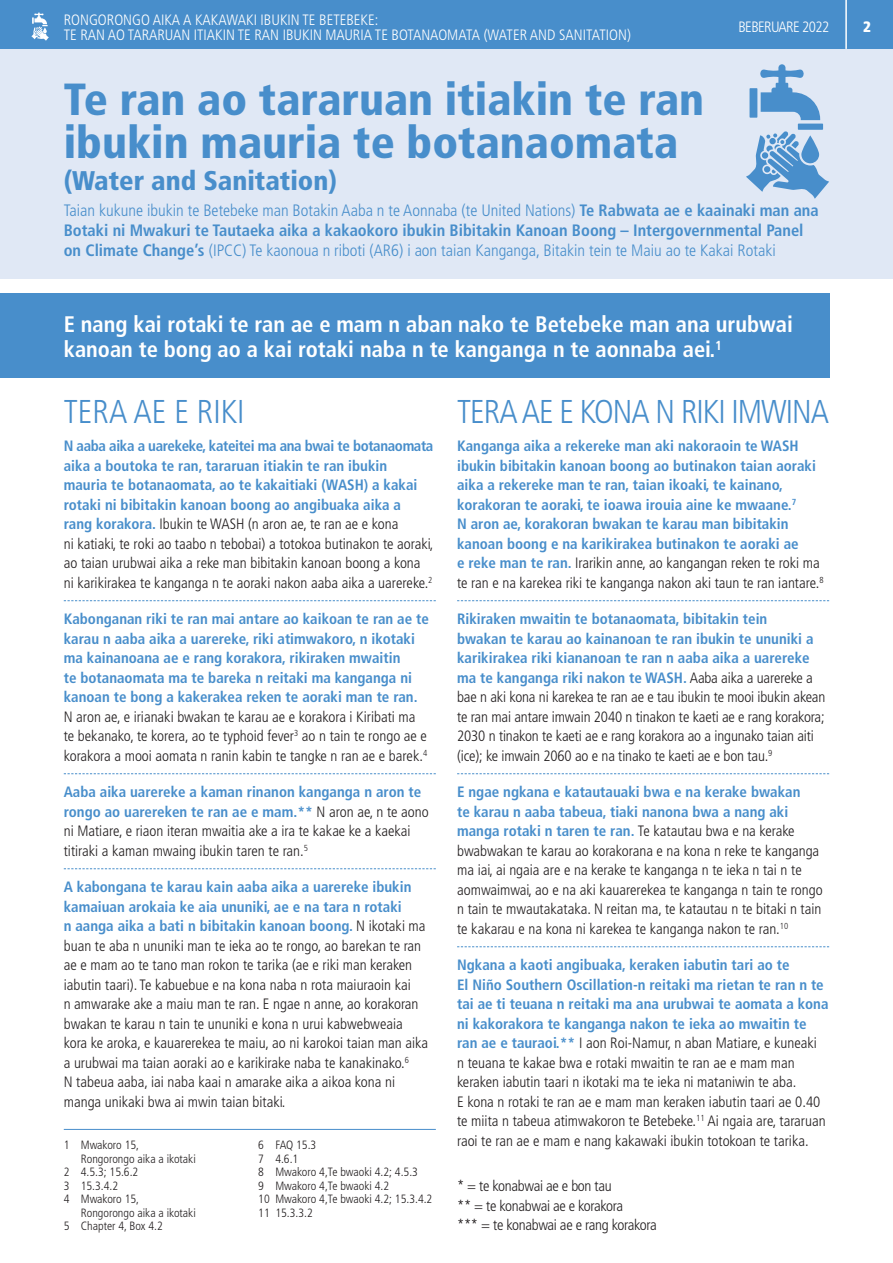
<style>
.page{position:relative;width:893px;height:1263px;background:#fff}
.page>*{position:absolute;margin:0;border:0;box-sizing:border-box;transform-origin:0 0}
.t1{font:900 condensed 45px/43.5px "Frutiger LT Pro";color:#488ecb}
.heading{font:300 condensed 33px "Frutiger LT Pro";letter-spacing:-.03em;color:#488ecb}
.heading-2{font:300 condensed 33px "Frutiger LT Pro";color:#488ecb}
.t2{font:900 condensed 27px "Frutiger LT Pro";color:#488ecb}
.feature_text{font:700 condensed 22.5px/25.5px "Frutiger LT Pro";color:#fff}
.t3{font:300 condensed 16.5px/19.5px "Frutiger LT Pro";color:#488ecb}
.body_text{font:300 condensed 15px/19.5px "Frutiger LT Pro";color:#231f20}
.body_text_no_rule{font:300 condensed 15px/19.5px "Frutiger LT Pro";color:#231f20}
.body_text-2{font:700 condensed 15px/19.5px "Frutiger LT Pro";color:#488ecb}
.t4{font:300 condensed 15px/15px "Frutiger LT Pro";color:#fff}
.body_text_no_bold{font:300 condensed 15px "Frutiger LT Pro";letter-spacing:-.02em;color:#231f20}
.t5{font:300 condensed 15px "Frutiger LT Pro";letter-spacing:-.04em;color:#fff}
.t6{font:900 condensed 15px "Frutiger LT Pro";color:#fff}
.t7{font:300 condensed 12px/13.5px "Frutiger LT Pro";color:#231f20}
.s1{font-weight:700}
.s2{font-weight:300;color:#231f20}
.s3{font-weight:700;color:#488ecb}
</style>
<div class="page">
<div style="left:0;top:0;width:893px;height:49px;background:#488ecb"></div>
<svg style="left:31px;top:12px;width:18px;height:29px"></svg>
<div style="left:0;top:49px;width:893px;height:230px;background:#e0e8f5"></div>
<div style="left:0;top:293px;width:829px;height:85px;background:#488ecb"></div>
<svg style="left:457px;top:600px;width:372px;height:1px"></svg>
<svg style="left:457px;top:773px;width:372px;height:1px"></svg>
<svg style="left:457px;top:946px;width:372px;height:1px"></svg>
<hr style="left:64px;top:1129px;width:372px;height:1px;background:#488ecb">
<svg style="left:64px;top:600px;width:372px;height:1px"></svg>
<svg style="left:64px;top:773px;width:372px;height:1px"></svg>
<svg style="left:64px;top:868px;width:372px;height:1px"></svg>
<div style="left:749px;top:88px;width:8px;height:30px;background:#488ecb"></div>
<svg style="left:760px;top:64px;width:60px;height:56px"></svg>
<div style="left:798px;top:124px;width:25px;height:6px;background:#488ecb"></div>
<svg style="left:746px;top:131px;width:83px;height:68px"></svg>
<hr style="left:845px;top:0;width:2px;height:49px;background:#fff">
<p class="t4" style="left:64px;top:13px;width:316px">RONGORONGO AIKA A KAKAWAKI IBUKIN TE BETEBEKE:<br>Te ran</p>
<p class="t4" style="left:108px;top:28px;width:29px">ao tararuan</p>
<p class="t4" style="left:194px;top:28px;width:7px">itiakin</p>
<p class="t4" style="left:238px;top:28px;width:26px">te ran</p>
<p class="t4" style="left:283px;top:28px;width:8px">ibukin</p>
<p class="t4" style="left:325px;top:28px;width:9px">mauria</p>
<p class="t4" style="left:375px;top:28px;width:26px">te botanaomata</p>
<p class="t4" style="left:484px;top:28px;width:24px">(Water</p>
<p class="t4" style="left:530px;top:28px;width:44px">an d Sanitation</p>
<p class="t4" style="left:627px;top:28px;width:5px">)</p>
<p class="t1" style="left:64px;top:77px;width:642px">Te ran ao tararuan itiakin te ran ibukin mauria te botanaomata</p>
<p class="t2" style="left:64px;top:164px;width:275px">(Water and Sanitation)</p>
<p class="t5" style="left:738px;top:18px;width:92px">BEBERUARE 2022</p>
<p class="t3" style="left:64px;top:201px;width:756px">Taian kukune ibukin te Betebeke man Botakin Aaba n te Aonnaba (te United Nations) <span class="s1">Te Rabwata ae e kaainaki man ana<br>Botaki ni Mwakuri te Tautaeka aika a kakaokoro ibukin Bibitakin Kanoan Boong – Intergovernmental Panel on Climate Change’s</span> (IPCC) Te kaonoua n riboti (AR6) i aon taian Kanganga, Bitakin tein te Maiu ao te Kakai Rotaki</p>
<p class="feature_text" style="left:64px;top:311px;width:731px">E nang kai rotaki te ran ae e mam n aban nako te Betebeke man ana urubwai kanoan te bong ao a kai rotaki naba n te kanganga n te aonnaba aei.<sup>1</sup></p>
<p class="heading" style="left:457px;top:393px;width:374px">TERA AE E KONA N RIKI IMWINA</p>
<p class="body_text-2" style="left:457px;top:436px;width:368px">Kanganga aika a rekereke man aki nakoraoin te WASH ibukin bibitakin kanoan boong ao butinakon taian aoraki aika a rekereke man te ran, taian ikoaki, te kainano, korakoran te aoraki, te ioawa irouia aine ke mwaane.<sup>7<br></sup>N aron ae, korakoran bwakan te karau man bibitakin kanoan boong e na karikirakea butinakon te aoraki ae<br>e reke man te ran. <span class="s2">Irarikin anne, ao kangangan reken te roki ma te ran e na karekea riki te kanganga nakon aki taun te ran iantare.</span><sup>8</sup></p>
<p class="body_text" style="left:457px;top:609px;width:370px"><span class="s3">Rikiraken mwaitin te botanaomata, bibitakin tein<br>bwakan te karau ao kainanoan te ran ibukin te ununiki a karikirakea riki kiananoan te ran n aaba aika a uarereke ma te kanganga riki nakon te WASH.</span> Aaba aika a uarereke a bae n aki kona ni karekea te ran ae e tau ibukin te mooi ibukin akean te ran mai antare imwain 2040 n tinakon te kaeti ae e rang korakora; 2030 n tinakon te kaeti ae e rang korakora ao a ingunako taian aiti (ice); ke imwain 2060 ao e na tinako te kaeti ae e bon tau.<sup>9</sup></p>
<p class="body_text_no_rule" style="left:457px;top:782px;width:367px"><span class="s3">E ngae ngkana e katautauaki bwa e na kerake bwakan<br>te karau n aaba tabeua, tiaki nanona bwa a nang aki manga rotaki n taren te ran.</span> Te katautau bwa e na kerake bwabwakan te karau ao korakorana e na kona n reke te kanganga ma iai, ai ngaia are e na kerake te kanganga n te ieka n tai n te aomwaimwai, ao e na aki kauarerekea te kanganga n tain te rongo n tain te mwautakataka. N reitan ma, te katautau n te bitaki n tain te kakarau e na kona ni karekea te kanganga nakon te ran.<sup>10</sup></p>
<p class="body_text" style="left:457px;top:955px;width:373px"><span class="s3">Ngkana a kaoti angibuaka, keraken iabutin tari ao te<br>El Niño Southern Oscillation-n reitaki ma rietan te ran n te tai ae ti teuana n reitaki ma ana urubwai te aomata a kona ni kakorakora te kanganga nakon te ieka ao mwaitin te ran ae e tauraoi.**</span> I aon Roi-Namur, n aban Matiare, e kuneaki<br>n teuana te kakae bwa e rotaki mwaitin te ran ae e mam man keraken iabutin taari n ikotaki ma te ieka ni mataniwin te aba.<br>E kona n rotaki te ran ae e mam man keraken iabutin taari ae 0.40 te miita n tabeua atimwakoron te Betebeke.<sup>11</sup> Ai ngaia are, tararuan raoi te ran ae e mam e nang kakawaki ibukin totokoan te tarika.</p>
<p class="heading-2" style="left:64px;top:393px;width:182px">TERA AE E RIKI</p>
<p class="body_text" style="left:64px;top:436px;width:371px"><span class="s3">N aaba aika a uarekeke, kateitei ma ana bwai te botanaomata aika a boutoka te ran, tararuan itiakin te ran ibukin mauria te botanaomata, ao te kakaitiaki (WASH) a kakai rotaki ni bibitakin kanoan boong ao angibuaka aika a<br>rang korakora.</span> Ibukin te WASH (n aron ae, te ran ae e kona<br>ni katiaki, te roki ao taabo n tebobai) a totokoa butinakon te aoraki, ao taian urubwai aika a reke man bibitakin kanoan boong a kona ni karikirakea te kanganga n te aoraki nakon aaba aika a uarereke.<sup>2</sup></p>
<p class="body_text-2" style="left:64px;top:609px;width:367px">Kabonganan riki te ran mai antare ao kaikoan te ran ae te karau n aaba aika a uarereke, riki atimwakoro, n ikotaki ma kainanoana ae e rang korakora, rikiraken mwaitin<br>te botanaomata ma te bareka n reitaki ma kanganga ni kanoan te bong a kakerakea reken te aoraki man te ran.<br><span class="s2">N aron ae, e irianaki bwakan te karau ae e korakora i Kiribati ma te bekanako, te korera, ao te typhoid fever</span><sup>3</sup> <span class="s2">ao n tain te rongo ae e korakora a mooi aomata n ranin kabin te tangke n ran ae e barek.</span><sup>4</sup></p>
<p class="body_text" style="left:64px;top:782px;width:366px"><span class="s3">Aaba aika uarereke a kaman rinanon kanganga n aron te rongo ao uarereken te ran ae e mam.**</span> N aron ae, n te aono ni Matiare, e riaon iteran mwaitia ake a ira te kakae ke a kaekai titiraki a kaman mwaing ibukin taren te ran.<sup>5</sup></p>
<p class="body_text_no_rule" style="left:64px;top:877px;width:366px"><span class="s3">A kabongana te karau kain aaba aika a uarereke ibukin kamaiuan arokaia ke aia ununiki, ae e na tara n rotaki<br>n aanga aika a bati n bibitakin kanoan boong.</span> N ikotaki ma buan te aba n ununiki man te ieka ao te rongo, ao barekan te ran ae e mam ao te tano man rokon te tarika (ae e riki man keraken iabutin taari). Te kabuebue e na kona naba n rota maiuraoin kai<br>n amwarake ake a maiu man te ran. E ngae n anne, ao korakoran bwakan te karau n tain te ununiki e kona n urui kabwebweaia kora ke aroka, e kauarerekea te maiu, ao ni karokoi taian man aika a urubwai ma taian aoraki ao e karikirake naba te kanakinako.<sup>6<br></sup>N tabeua aaba, iai naba kaai n amarake aika a aikoa kona ni manga unikaki bwa ai mwin taian bitaki.</p>
<p class="t7" style="left:81px;top:1138px;width:117px;text-indent:-17px">1 Mwakoro 15,<br>Rongorongo aika a ikotaki</p>
<p class="t7" style="left:64px;top:1165px;width:76px">2 4.5.3; 15.6.2</p>
<p class="t7" style="left:64px;top:1179px;width:56px">3 15.3.4.2</p>
<p class="t7" style="left:81px;top:1192px;width:117px;text-indent:-17px">4 Mwakoro 15,<br>Rongorongo aika a ikotaki</p>
<p class="t7" style="left:64px;top:1219px;width:101px">5 Chapter 4, Box 4.2</p>
<p class="t7" style="left:258px;top:1138px;width:59px">6 FAQ 15.3</p>
<p class="t7" style="left:258px;top:1152px;width:42px">7 4.6.1</p>
<p class="t7" style="left:258px;top:1165px;width:161px">8 Mwakoro 4,Te bwaoki 4.2; 4.5.3</p>
<p class="t7" style="left:258px;top:1179px;width:132px">9 Mwakoro 4,Te bwaoki 4.2</p>
<p class="t7" style="left:258px;top:1192px;width:176px">10 Mwakoro 4,Te bwaoki 4.2; 15.3.4.2</p>
<p class="t7" style="left:258px;top:1206px;width:56px">11 15.3.3.2</p>
<p class="body_text_no_bold" style="left:457px;top:1178px;width:156px">* = te konabwai ae e bon tau</p>
<p class="body_text_no_bold" style="left:457px;top:1197px;width:168px">** = te konabwai ae e korakora</p>
<p class="body_text_no_bold" style="left:457px;top:1217px;width:201px">*** = te konabwai ae e rang korakora</p>
<p class="t6" style="left:863px;top:17px;width:9px">2</p>
</div>
